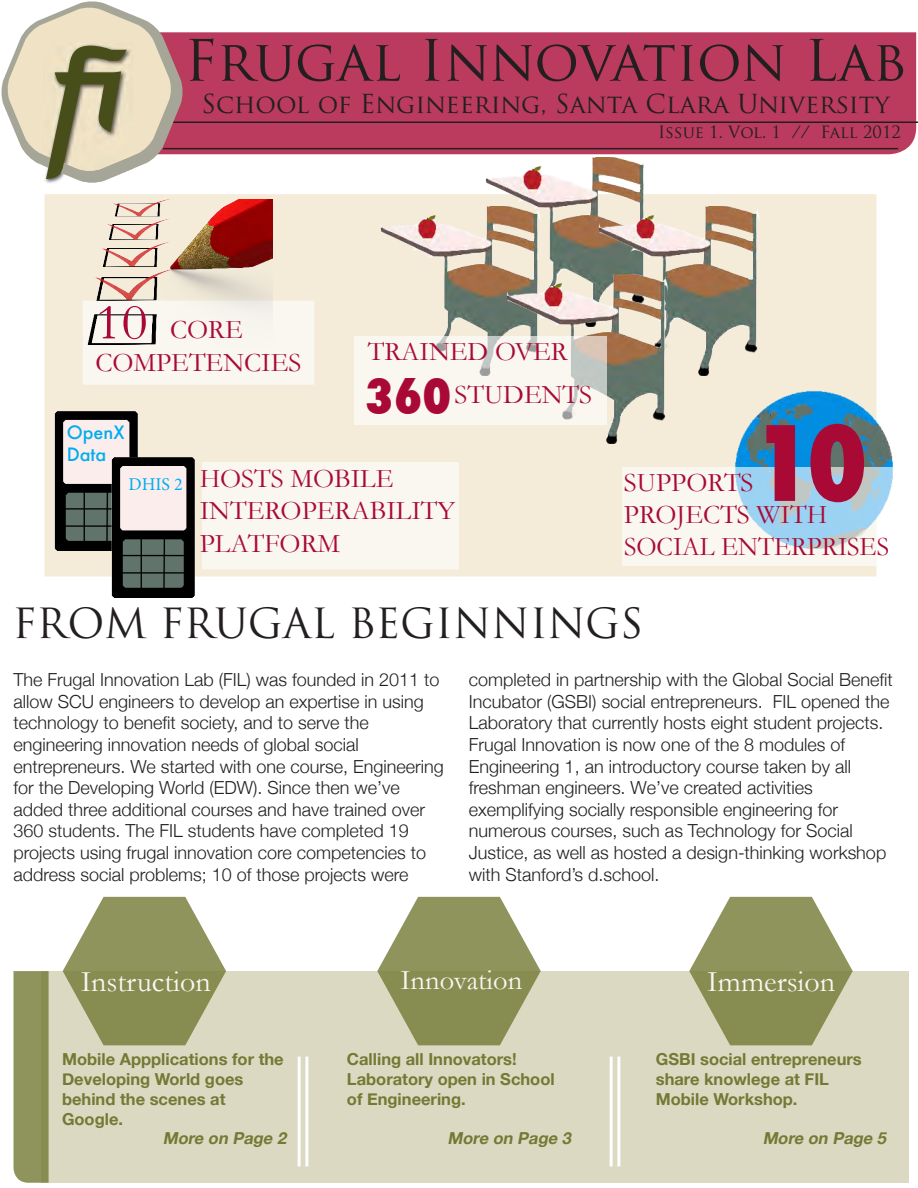
<style>
.page{position:relative;width:918px;height:1188px;background:#fff}
.page>*{position:absolute;margin:0;border:0;box-sizing:border-box;transform-origin:0 0}
.t1{font:800 condensed 100.5px "Futura";color:#a90a35}
.t2{font:55.5px "Trajan Pro";color:#231f20}
.t3{font:800 condensed 48px "Futura";color:#a90a35}
.t4{font:40.5px "Trajan Pro";color:#231f20}
.t5{font:30px "Garamond";color:#fff}
.t6{font:28.5px "Garamond";color:#fff}
.t7{font:27px/43.2px "Garamond";color:#a90a35}
.t8{font:27px "Garamond";color:#a90a35;scale:.96 1}
.t9{font:25.5px "Trajan Pro";color:#231f20}
.t10{font:300 18px/21.6px "Helvetica Neue";color:#231f20}
.t11{font:500 18px "Futura";color:#00aeef}
.t12{font:18px "Minion Pro";color:#00aeef}
.t13{font:700 16.5px/19.8px "Helvetica Neue";color:#727a34}
.t14{font:italic 700 16.5px "Helvetica Neue";color:#727a34}
.t15{font:16.5px "Trajan Pro";color:#231f20}
.s1{font-size:51px}
</style>
<div class="page">
<div style="left:43px;top:193px;width:835px;height:385px;background:#f4ecd9;border:2px solid #fff"></div>
<div style="left:83px;top:301px;width:231px;height:84px;background:#faf7f0"></div>
<img style="left:83px;top:200px;width:190px;height:146px">
<div style="left:41px;top:971px;width:868px;height:212px;background:#dcd9c3"></div>
<svg style="left:14px;top:971px;width:35px;height:212px;background:#8e935b"></svg>
<div style="left:183px;top:32px;width:733px;height:122px;background:#ba3b5d"></div>
<hr style="left:173px;top:122px;width:745px;height:1px;background:#231f20">
<svg style="left:1px;top:1px;width:182px;height:182px"></svg>
<hr style="left:163px;top:148px;width:735px;height:1px;background:#231f20">
<img style="left:380px;top:215px;width:122px;height:121px">
<img style="left:482px;top:158px;width:165px;height:169px">
<img style="left:595px;top:206px;width:164px;height:170px">
<img style="left:502px;top:275px;width:165px;height:169px">
<svg style="left:354px;top:336px;width:253px;height:89px;background:#f3f0e9"></svg>
<img style="left:54px;top:411px;width:84px;height:140px">
<img style="left:111px;top:456px;width:89px;height:142px">
<img style="left:735px;top:389px;width:158px;height:78px">
<svg style="left:622px;top:467px;width:271px;height:99px;background:#dae8ec"></svg>
<hr style="left:298px;top:1057px;width:3px;height:109px;background:#fff">
<hr style="left:305px;top:1057px;width:3px;height:109px;background:#fff">
<svg style="left:689px;top:897px;width:164px;height:148px"></svg>
<svg style="left:377px;top:897px;width:164px;height:148px"></svg>
<svg style="left:63px;top:897px;width:163px;height:148px"></svg>
<hr style="left:610px;top:1057px;width:3px;height:109px;background:#fff">
<hr style="left:617px;top:1057px;width:3px;height:109px;background:#fff">
<div style="left:202px;top:462px;width:257px;height:107px;background:#faf7f0"></div>
<p class="t2" style="left:184px;top:25px;width:724px">Frugal Innovation Lab</p>
<p class="t9" style="left:202px;top:88px;width:689px">School of Engineering, Santa Clara University</p>
<p class="t15" style="left:658px;top:122px;width:244px">Issue 1. Vol. 1 // Fall 2012</p>
<p class="t7" style="left:95px;top:308px;width:149px"><span class="s1">10</span> CORE</p>
<p class="t7" style="left:95px;top:340px;width:208px">COMPETENCIES</p>
<p class="t11" style="left:67px;top:420px;width:59px">OpenX</p>
<p class="t11" style="left:67px;top:442px;width:41px">Data</p>
<p class="t7" style="left:455px;top:330px;width:139px;text-indent:-87px">TRAINED OVER<br>STUDENTS</p>
<p class="t3" style="left:365px;top:363px;width:88px">360</p>
<p class="t12" style="left:129px;top:472px;width:56px">DHIS 2</p>
<p class="t7" style="left:200px;top:457px;width:195px">HOSTS MOBILE</p>
<p class="t7" style="left:200px;top:494px;width:257px;line-height:32.4px">INTEROPERABILITY<br>PLATFORM</p>
<p class="t1" style="left:751px;top:395px;width:118px">10</p>
<p class="t7" style="left:624px;top:460px;width:131px">SUPPORTS</p>
<p class="t7" style="left:624px;top:493px;width:205px">PROJECTS WITH</p>
<p class="t8" style="left:624px;top:531px;width:278px">SOCIAL ENTERPRISES</p>
<p class="t4" style="left:12px;top:598px;width:632px">FROM FRUGAL BEGINNINGS</p>
<p class="t10" style="left:14px;top:668px;width:428px">The Frugal Innovation Lab (FIL) was founded in 2011 to allow SCU engineers to develop an expertise in using technology to benefit society, and to serve the</p>
<p class="t10" style="left:14px;top:733px;width:347px">engineering innovation needs of global social</p>
<p class="t10" style="left:14px;top:754px;width:432px">entrepreneurs. We started with one course, Engineering for the Developing World (EDW). Since then we’ve</p>
<p class="t10" style="left:14px;top:798px;width:413px">added three additional courses and have trained over<br>360 students. The FIL students have completed 19</p>
<p class="t10" style="left:14px;top:841px;width:414px">projects using frugal innovation core competencies to</p>
<p class="t10" style="left:14px;top:862px;width:397px">address social problems; 10 of those projects were</p>
<p class="t10" style="left:469px;top:668px;width:425px">completed in partnership with the Global Social Benefit Incubator (GSBI) social entrepreneurs. FIL opened the Laboratory that currently hosts eight student projects.<br>Frugal Innovation is now one of the 8 modules of</p>
<p class="t10" style="left:469px;top:754px;width:384px">Engineering 1, an introductory course taken by all</p>
<p class="t10" style="left:469px;top:776px;width:345px">freshman engineers. We’ve created activities</p>
<p class="t10" style="left:469px;top:798px;width:371px">exemplifying socially responsible engineering for</p>
<p class="t10" style="left:469px;top:819px;width:385px">numerous courses, such as Technology for Social</p>
<p class="t10" style="left:469px;top:841px;width:419px">Justice, as well as hosted a design-thinking workshop with Stanford’s d.school.</p>
<h3 class="t5" style="left:81px;top:963px;width:132px">Instruction</h3>
<h3 class="t6" style="left:401px;top:963px;width:123px">Innovation</h3>
<h3 class="t5" style="left:707px;top:963px;width:129px">Immersion</h3>
<p class="t13" style="left:62px;top:1050px;width:223px">Mobile Appplications for the<br>Developing World goes</p>
<p class="t13" style="left:62px;top:1089px;width:165px">behind the scenes at<br>Google.</p>
<p class="t14" style="left:163px;top:1126px;width:130px">More on Page 2</p>
<p class="t13" style="left:347px;top:1050px;width:171px">Calling all Innovators!</p>
<p class="t13" style="left:347px;top:1070px;width:209px">Laboratory open in School of Engineering.</p>
<p class="t14" style="left:448px;top:1126px;width:130px">More on Page 3</p>
<p class="t13" style="left:656px;top:1050px;width:207px">GSBI social entrepreneurs share knowlege at FIL</p>
<p class="t13" style="left:656px;top:1089px;width:143px">Mobile Workshop.</p>
<p class="t14" style="left:763px;top:1126px;width:130px">More on Page 5</p>
</div>
